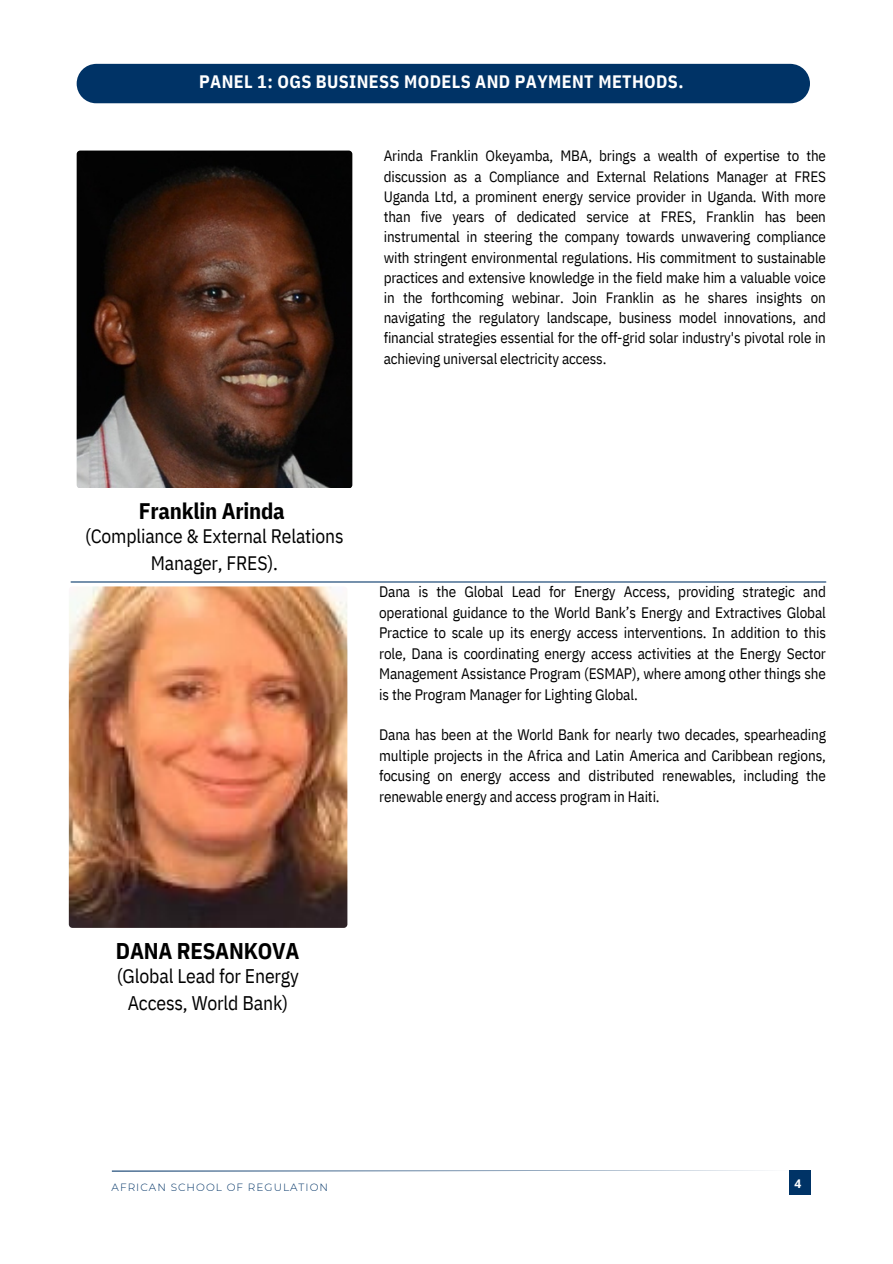
<style>
.page{position:relative;width:893px;height:1264px;background:#fff}
.page>*{position:absolute;margin:0;border:0;box-sizing:border-box;transform-origin:0 0}
.t1{font:700 22.65px "IBM Plex Sans Cond";letter-spacing:-.01em;color:#000}
.t2{font:700 22.5px "IBM Plex Sans Cond";letter-spacing:-.01em;color:#000}
.t3{font:19.65px "IBM Plex Sans Cond";letter-spacing:-.01em;color:#000}
.t4{font:19.5px/27px "IBM Plex Sans Cond";letter-spacing:-.01em;color:#000;text-align:center}
.t5{font:700 18px "IBM Plex Sans Cond";letter-spacing:.02em;color:#fff}
.t6{font:15.15px/20.4px "IBM Plex Sans Cond";letter-spacing:-.01em;color:#000;text-align:justify}
.t7{font:15px/20.2px "IBM Plex Sans Cond";letter-spacing:-.01em;color:#000;text-align:justify}
.t8{font:700 12px "Open Sans";color:#fff}
.t9{font:300 10.5px "Montserrat";letter-spacing:.1em;color:#036}
</style>
<div class="page">
<div style="left:789px;top:1170px;width:22px;height:25px;background:#036"></div>
<svg style="left:112px;top:1170px;width:656px;height:1px"></svg>
<img style="left:77px;top:150px;width:275px;height:338px;border-radius:4px">
<div style="left:77px;top:64px;width:732px;height:39px;background:#036;border-radius:20px"></div>
<img style="left:69px;top:586px;width:278px;height:341px;border-radius:4px">
<svg style="left:71px;top:581px;width:755px;height:1px"></svg>
<p class="t5" style="left:199px;top:70px;width:486px">PANEL 1: OGS BUSINESS MODELS AND PAYMENT METHODS.</p>
<p class="t7" style="left:383px;top:145px;width:443px">Arinda Franklin Okeyamba, MBA, brings a wealth of expertise to the discussion as a Compliance and External Relations Manager at FRES Uganda Ltd, a prominent energy service provider in Uganda. With more than five years of dedicated service at FRES, Franklin has been instrumental in steering the company towards unwavering compliance with stringent environmental regulations. His commitment to sustainable practices and extensive knowledge in the field make him a valuable voice in the forthcoming webinar. Join Franklin as he shares insights on navigating the regulatory landscape, business model innovations, and financial strategies essential for the off-grid solar industry's pivotal role in achieving universal electricity access.</p>
<p class="t2" style="left:139px;top:496px;width:147px">Franklin Arinda</p>
<p class="t4" style="left:85px;top:522px;width:260px">(Compliance &amp; External Relations<br>Manager, FRES).</p>
<p class="t6" style="left:379px;top:581px;width:448px">Dana is the Global Lead for Energy Access, providing strategic and operational guidance to the World Bank’s Energy and Extractives Global Practice to scale up its energy access interventions. In addition to this role, Dana is coordinating energy access activities at the Energy Sector Management Assistance Program (ESMAP), where among other things she is the Program Manager for Lighting Global.</p>
<p class="t6" style="left:379px;top:724px;width:448px">Dana has been at the World Bank for nearly two decades, spearheading multiple projects in the Africa and Latin America and Caribbean regions, focusing on energy access and distributed renewables, including the renewable energy and access program in Haiti.</p>
<p class="t1" style="left:116px;top:935px;width:185px">DANA RESANKOVA</p>
<p class="t3" style="left:117px;top:962px;width:184px">(Global Lead for Energy</p>
<p class="t3" style="left:128px;top:990px;width:162px">Access, World Bank)</p>
<p class="t9" style="left:112px;top:1181px;width:218px">AFRICAN SCHOOL OF REGULATION</p>
<p class="t8" style="left:794px;top:1174px;width:8px">4</p>
</div>
